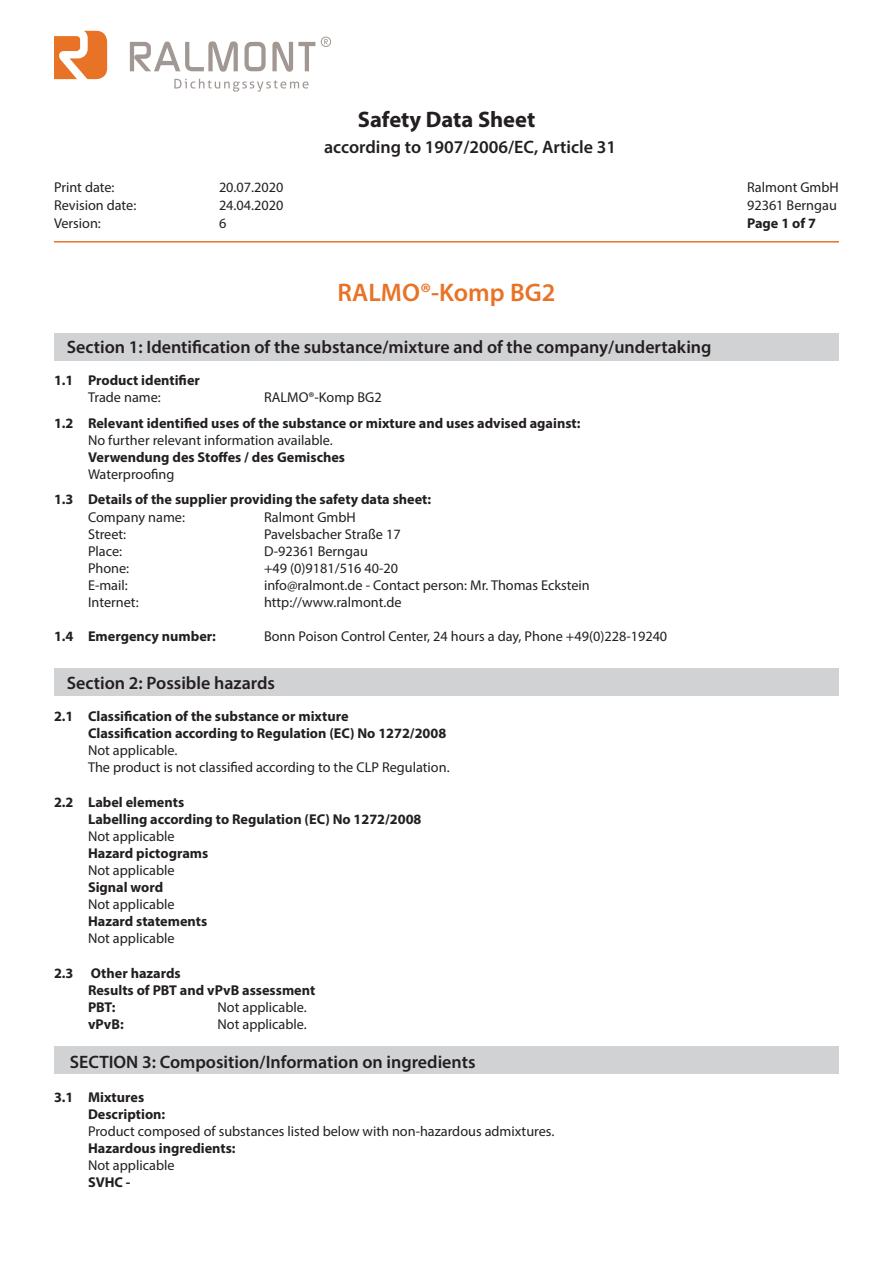
<style>
.page{position:relative;width:893px;height:1263px;background:#fff}
.page>*{position:absolute;margin:0;border:0;box-sizing:border-box;transform-origin:0 0}
.t1{font:600 25.5px "Myriad Pro";color:#e87327}
.t2{font:700 22.5px "Myriad Pro";color:#231f20}
.t3{font:600 18px "Myriad Pro";color:#231f20}
.t4{font:14.25px/17.1px "Myriad Pro";color:#231f20}
.t5{font:700 14.25px/17.1px "Myriad Pro";color:#231f20}
</style>
<div class="page">
<div style="left:54px;top:1047px;width:785px;height:27px;background:#d1d2d4"></div>
<div style="left:54px;top:668px;width:785px;height:28px;background:#d1d2d4"></div>
<div style="left:54px;top:334px;width:785px;height:27px;background:#d1d2d4"></div>
<svg style="left:130px;top:41px;width:108px;height:31px"></svg>
<svg style="left:244px;top:42px;width:22px;height:29px"></svg>
<svg style="left:272px;top:42px;width:43px;height:30px"></svg>
<svg style="left:54px;top:31px;width:53px;height:48px"></svg>
<svg style="left:324px;top:39px;width:4px;height:5px"></svg>
<div style="left:321px;top:37px;width:10px;height:10px;border:1px solid #a19894;border-radius:50%"></div>
<svg style="left:174px;top:79px;width:134px;height:13px"></svg>
<hr style="left:54px;top:241px;width:785px;height:2px;background:#e87327">
<h2 class="t2" style="left:358px;top:105px;width:179px">Safety Data Sheet</h2>
<p class="t3" style="left:324px;top:135px;width:294px">according to 1907/2006/EC, Article 31</p>
<p class="t4" style="left:54px;top:179px;width:62px">Print date:</p>
<p class="t4" style="left:219px;top:179px;width:66px">20.07.2020</p>
<p class="t4" style="left:747px;top:179px;width:93px">Ralmont GmbH</p>
<p class="t4" style="left:54px;top:197px;width:84px">Revision date:</p>
<p class="t4" style="left:219px;top:197px;width:66px">24.04.2020</p>
<p class="t4" style="left:747px;top:197px;width:91px">92361 Berngau</p>
<p class="t4" style="left:54px;top:215px;width:48px">Version:</p>
<p class="t4" style="left:219px;top:215px;width:9px">6</p>
<p class="t5" style="left:747px;top:214px;width:70px">Page 1 of 7</p>
<h1 class="t1" style="left:337px;top:276px;width:219px">RALMO®-Komp BG2</h1>
<p class="t3" style="left:67px;top:335px;width:646px">Section 1: Identification of the substance/mixture and of the company/undertaking</p>
<p class="t5" style="left:54px;top:371px;width:147px">1.1 Product identifier</p>
<p class="t4" style="left:88px;top:388px;width:74px">Trade name:</p>
<p class="t4" style="left:264px;top:388px;width:119px">RALMO®-Komp BG2</p>
<p class="t5" style="left:54px;top:414px;width:528px">1.2 Relevant identified uses of the substance or mixture and uses advised against:</p>
<p class="t4" style="left:88px;top:431px;width:246px">No further relevant information available.</p>
<p class="t5" style="left:88px;top:448px;width:259px">Verwendung des Stoffes / des Gemisches</p>
<p class="t4" style="left:88px;top:465px;width:88px">Waterproofing</p>
<p class="t5" style="left:54px;top:491px;width:379px">1.3 Details of the supplier providing the safety data sheet:</p>
<p class="t4" style="left:88px;top:508px;width:98px">Company name:</p>
<p class="t4" style="left:264px;top:508px;width:93px">Ralmont GmbH</p>
<p class="t4" style="left:88px;top:525px;width:40px">Street:</p>
<p class="t4" style="left:264px;top:525px;width:138px">Pavelsbacher Straße 17</p>
<p class="t4" style="left:88px;top:542px;width:36px">Place:</p>
<p class="t4" style="left:264px;top:542px;width:105px">D-92361 Berngau</p>
<p class="t4" style="left:88px;top:559px;width:43px">Phone:</p>
<p class="t4" style="left:264px;top:559px;width:136px">+49 (0)9181/516 40-20</p>
<p class="t4" style="left:88px;top:576px;width:41px">E-mail:</p>
<p class="t4" style="left:264px;top:576px;width:327px">info@ralmont.de - Contact person: Mr. Thomas Eckstein</p>
<p class="t4" style="left:88px;top:593px;width:52px">Internet:</p>
<p class="t4" style="left:264px;top:593px;width:139px">http://www.ralmont.de</p>
<p class="t5" style="left:54px;top:627px;width:163px">1.4 Emergency number:</p>
<p class="t4" style="left:264px;top:628px;width:405px">Bonn Poison Control Center, 24 hours a day, Phone +49(0)228-19240</p>
<p class="t3" style="left:67px;top:671px;width:210px">Section 2: Possible hazards</p>
<p class="t5" style="left:88px;top:707px;width:360px;text-indent:-34px">2.1 Classification of the substance or mixture<br>Classification according to Regulation (EC) No 1272/2008</p>
<p class="t4" style="left:88px;top:742px;width:363px">Not applicable.<br>The product is not classified according to the CLP Regulation.</p>
<p class="t5" style="left:88px;top:793px;width:335px;text-indent:-34px">2.2 Label elements<br>Labelling according to Regulation (EC) No 1272/2008</p>
<p class="t4" style="left:88px;top:827px;width:88px">Not applicable</p>
<p class="t5" style="left:88px;top:844px;width:122px">Hazard pictograms</p>
<p class="t4" style="left:88px;top:861px;width:88px">Not applicable</p>
<p class="t5" style="left:88px;top:878px;width:77px">Signal word</p>
<p class="t4" style="left:88px;top:896px;width:88px">Not applicable</p>
<p class="t5" style="left:88px;top:912px;width:121px">Hazard statements</p>
<p class="t4" style="left:88px;top:930px;width:88px">Not applicable</p>
<p class="t5" style="left:88px;top:964px;width:229px;text-indent:-34px">2.3 Other hazards<br>Results of PBT and vPvB assessment<br>PBT:</p>
<p class="t4" style="left:218px;top:998px;width:91px">Not applicable.</p>
<p class="t5" style="left:88px;top:1015px;width:37px">vPvB:</p>
<p class="t4" style="left:218px;top:1015px;width:91px">Not applicable.</p>
<p class="t3" style="left:70px;top:1050px;width:407px">SECTION 3: Composition/Information on ingredients</p>
<p class="t5" style="left:88px;top:1088px;width:79px;text-indent:-34px">3.1 Mixtures<br>Description:</p>
<p class="t4" style="left:88px;top:1122px;width:468px">Product composed of substances listed below with non-hazardous admixtures.</p>
<p class="t5" style="left:88px;top:1139px;width:149px">Hazardous ingredients:</p>
<p class="t4" style="left:88px;top:1157px;width:88px">Not applicable</p>
<p class="t5" style="left:88px;top:1173px;width:44px">SVHC -</p>
</div>
